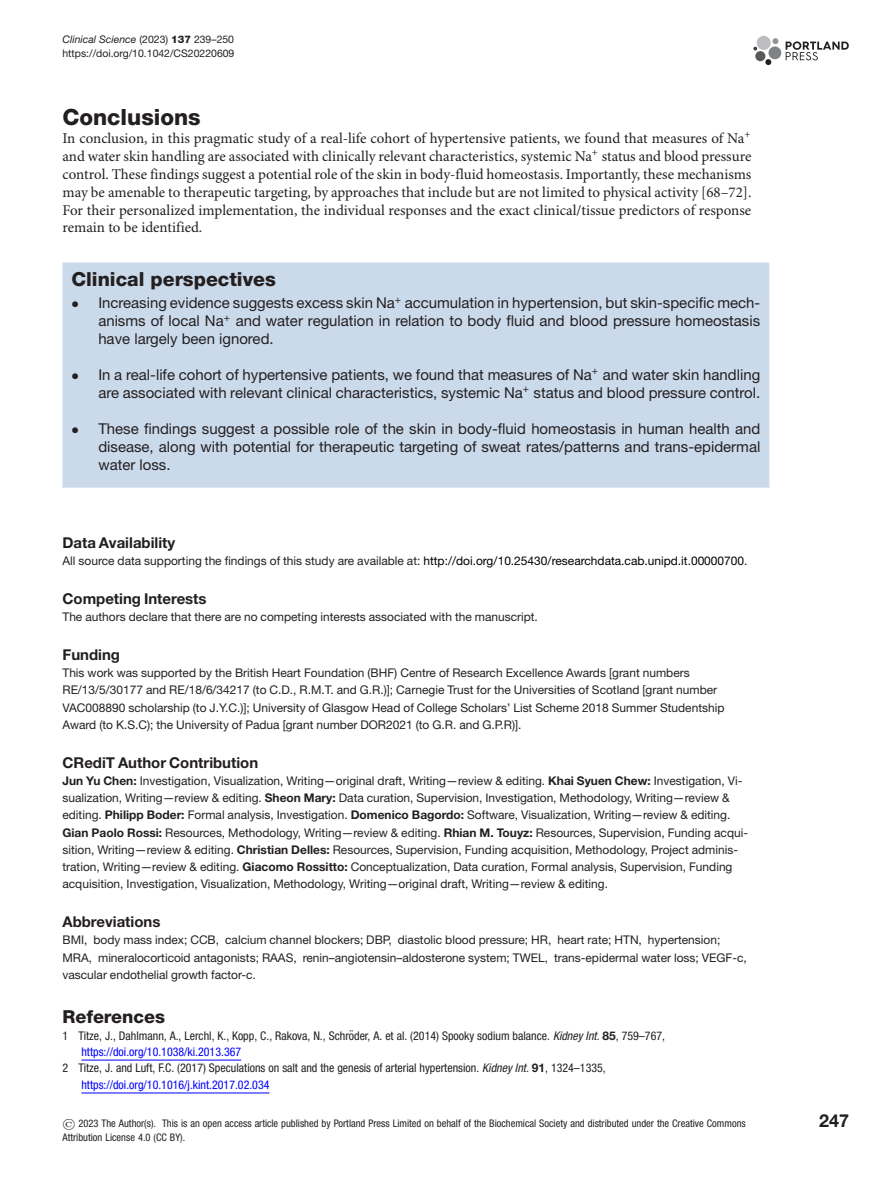
<style>
.page{position:relative;width:893px;height:1183px;background:#fff}
.page>*{position:absolute;margin:0;border:0;box-sizing:border-box;transform-origin:0 0}
.t1{font:800 22.35px "Helvetica Neue LT Std";color:#231f20}
.t2{font:800 19.5px "Helvetica Neue LT Std";color:#231f20}
.t3{font:800 18px "Helvetica Neue LT Std";color:#231f20}
.t4{font:700 18px "Helvetica Neue LT Std";color:#231f20}
.t5{font:15px/18px "Helvetica Neue LT Std";color:#231f20;text-align:justify}
.t6{font:15px/18px "Minion Pro";color:#231f20;text-align:justify}
.t7{font:700 15px "Helvetica Neue LT Std";color:#231f20}
.t8{font:12px/17.2px "Helvetica Neue LT Std";color:#231f20}
.t9{font:condensed 12px "Helvetica Neue LT Std";color:#231f20}
.t10{font:condensed 12px "Helvetica Neue LT Std";color:#00f}
.t11{font:condensed 10.5px/13.5px "Helvetica Neue LT Std";color:#231f20}
.t12{font:10.5px/13.6px "Helvetica Neue LT Std";color:#231f20}
.s1{font-style:italic}
.s2{font-weight:800}
.s3{font-family:"SFRM1000"}
.s4{color:#000}
.s5{font-weight:700}
.s6{font-weight:700;font-stretch:normal}
.s7{font-family:"SFRM0700";font-stretch:normal}
</style>
<div class="page">
<svg style="left:786px;top:41px;width:63px;height:19px"></svg>
<div style="left:757px;top:36px;width:14px;height:14px;background:#bbbdc0;border-radius:50%"></div>
<div style="left:768px;top:46px;width:13px;height:13px;background:#808285;border-radius:50%"></div>
<div style="left:755px;top:51px;width:10px;height:10px;background:#58595b;border-radius:50%"></div>
<svg style="left:765px;top:59px;width:6px;height:6px"></svg>
<svg style="left:772px;top:38px;width:6px;height:6px"></svg>
<svg style="left:753px;top:47px;width:4px;height:4px"></svg>
<div style="left:62px;top:262px;width:707px;height:225px;background:#cbdaeb"></div>
<hr style="left:81px;top:1059px;width:160px;height:1px;background:#00f">
<hr style="left:81px;top:1092px;width:188px;height:1px;background:#00f">
<p class="t12" style="left:62px;top:33px;width:173px"><span class="s1">Clinical Science</span> (2023) <span class="s2">137</span> 239–250 https://doi.org/10.1042/CS20220609</p>
<h1 class="t1" style="left:62px;top:108px;width:140px">Conclusions</h1>
<p class="t6" style="left:62px;top:130px;width:690px">In conclusion, in this pragmatic study of a real-life cohort of hypertensive patients, we found that measures of Na<sup>+ </sup>and water skin handling are associated with clinically relevant characteristics, systemic Na<sup>+</sup> status and blood pressure control. These findings suggest a potential role of the skin in body-fluid homeostasis. Importantly, these mechanisms may be amenable to therapeutic targeting, by approaches that include but are not limited to physical activity [68–72].<br>For their personalized implementation, the individual responses and the exact clinical/tissue predictors of response remain to be identified.</p>
<h2 class="t2" style="left:71px;top:271px;width:206px">Clinical perspectives</h2>
<p class="t5" style="left:98px;top:295px;width:663px;text-indent:-27px"><span class="s3">•</span> Increasing evidence suggests excess skin Na<sup>+</sup> accumulation in hypertension, but skin-specific mech&shy;anisms of local Na<sup>+</sup> and water regulation in relation to body fluid and blood pressure homeostasis have largely been ignored.</p>
<p class="t5" style="left:71px;top:367px;width:690px;text-align:right"><span class="s3">•</span> In a real-life cohort of hypertensive patients, we found that measures of Na<sup>+</sup> and water skin handling are associated with relevant clinical characteristics, systemic Na<sup>+</sup> status and blood pressure control.</p>
<p class="t5" style="left:98px;top:420px;width:663px;text-indent:-27px"><span class="s3">•</span> These findings suggest a possible role of the skin in body-fluid homeostasis in human health and disease, along with potential for therapeutic targeting of sweat rates/patterns and trans-epidermal water loss.</p>
<p class="t7" style="left:62px;top:536px;width:114px">Data Availability</p>
<p class="t8" style="left:62px;top:553px;width:686px">All source data supporting the findings of this study are available at: <span class="s4">http://doi.org/10.25430/researchdata.cab.unipd.it.00000700</span>.</p>
<p class="t7" style="left:62px;top:593px;width:146px">Competing Interests</p>
<p class="t8" style="left:62px;top:609px;width:477px">The authors declare that there are no competing interests associated with the manuscript.</p>
<p class="t7" style="left:62px;top:649px;width:59px">Funding</p>
<p class="t8" style="left:62px;top:665px;width:663px">This work was supported by the British Heart Foundation (BHF) Centre of Research Excellence Awards [grant numbers RE/13/5/30177 and RE/18/6/34217 (to C.D., R.M.T. and G.R.)]; Carnegie Trust for the Universities of Scotland [grant number VAC008890 scholarship (to J.Y.C.)]; University of Glasgow Head of College Scholars’ List Scheme 2018 Summer Studentship Award (to K.S.C); the University of Padua [grant number DOR2021 (to G.R. and G.P.R)].</p>
<p class="t7" style="left:62px;top:756px;width:197px">CRediT Author Contribution</p>
<p class="t8" style="left:62px;top:773px;width:687px"><span class="s5">Jun Yu Chen:</span> Investigation, Visualization, Writing—original draft, Writing—review &amp; editing. <span class="s5">Khai Syuen Chew:</span> Investigation, Vi&shy;sualization, Writing—review &amp; editing. <span class="s5">Sheon Mary:</span> Data curation, Supervision, Investigation, Methodology, Writing—review &amp; editing. <span class="s5">Philipp Boder:</span> Formal analysis, Investigation. <span class="s5">Domenico Bagordo:</span> Software, Visualization, Writing—review &amp; editing.<br><span class="s5">Gian Paolo Rossi:</span> Resources, Methodology, Writing—review &amp; editing. <span class="s5">Rhian M. Touyz:</span> Resources, Supervision, Funding acqui&shy;sition, Writing—review &amp; editing. <span class="s5">Christian Delles:</span> Resources, Supervision, Funding acquisition, Methodology, Project adminis&shy;tration, Writing—review &amp; editing. <span class="s5">Giacomo Rossitto:</span> Conceptualization, Data curation, Formal analysis, Supervision, Funding acquisition, Investigation, Visualization, Methodology, Writing—original draft, Writing—review &amp; editing.</p>
<p class="t7" style="left:62px;top:916px;width:99px">Abbreviations</p>
<p class="t8" style="left:62px;top:932px;width:686px">BMI, body mass index; CCB, calcium channel blockers; DBP, diastolic blood pressure; HR, heart rate; HTN, hypertension;<br>MRA, mineralocorticoid antagonists; RAAS, renin–angiotensin–aldosterone system; TWEL, trans-epidermal water loss; VEGF-c, vascular endothelial growth factor-c.</p>
<h3 class="t3" style="left:62px;top:1009px;width:104px">References</h3>
<p class="t9" style="left:62px;top:1030px;width:604px">1 Titze, J., Dahlmann, A., Lerchl, K., Kopp, C., Rakova, N., Schroder, A. et al. (2014) Spooky sodium balance. <span class="s1">Kidney Int.</span> <span class="s6">85</span>, 759–767,</p>
<p class="t9" style="left:350px;top:1030px;width:4px">¨</p>
<p class="t10" style="left:81px;top:1046px;width:161px">https://doi.org/10.1038/ki.2013.367</p>
<p class="t9" style="left:62px;top:1063px;width:545px">2 Titze, J. and Luft, F.C. (2017) Speculations on salt and the genesis of arterial hypertension. <span class="s1">Kidney Int.</span> <span class="s6">91</span>, 1324–1335,</p>
<p class="t10" style="left:81px;top:1079px;width:190px">https://doi.org/10.1016/j.kint.2017.02.034</p>
<p class="t11" style="left:62px;top:1117px;width:685px"><span class="s7">©</span> 2023 The Author(s). This is an open access article published by Portland Press Limited on behalf of the Biochemical Society and distributed under the Creative Commons<br>Attribution License 4.0 (CC BY).</p>
<h3 class="t4" style="left:819px;top:1113px;width:31px">247</h3>
</div>
